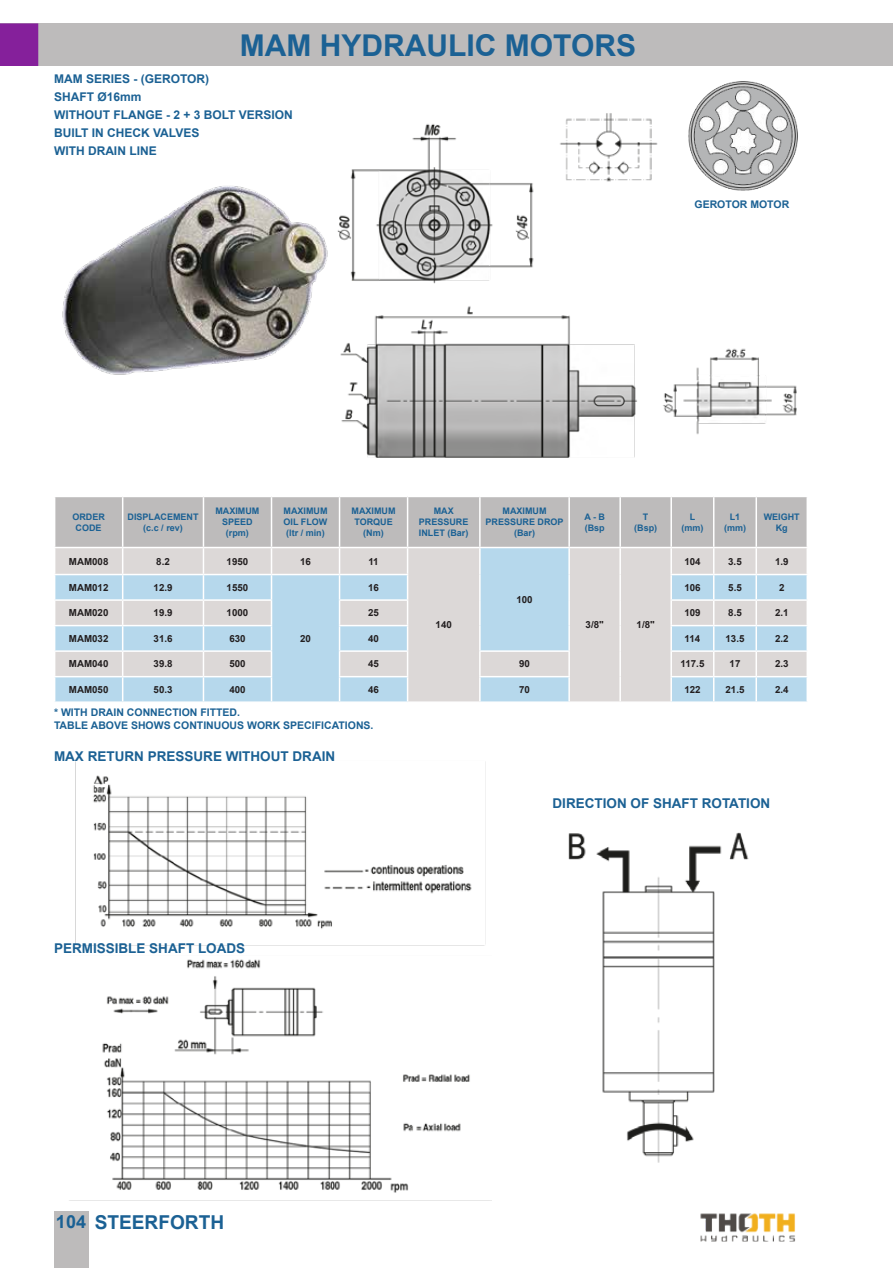
<style>
.page{position:relative;width:893px;height:1268px;background:#fff}
.page>*{position:absolute;margin:0;border:0;box-sizing:border-box;transform-origin:0 0}
.t1{font:700 30px "Arial";color:#1b6194}
.t2{font:700 19.05px "Arial";color:#1b6194}
.t3{font:700 13.5px "Arial";color:#1b6194}
.t4{font:700 12px/18px "Arial";color:#1b6194}
.t5{font:700 10.5px/12.6px "Arial";color:#1b6194}
.t6{font:700 9.75px "Arial";color:#231f20}
.t7{font:700 9px/10.8px "Arial";color:#1b6194;text-align:center}
.s1{font-size:18px}
</style>
<div class="page">
<img style="left:62px;top:186px;width:265px;height:189px">
<img style="left:327px;top:124px;width:470px;height:334px">
<img style="left:536px;top:81px;width:262px;height:119px">
<img style="left:69px;top:761px;width:422px;height:440px">
<img style="left:568px;top:832px;width:181px;height:331px">
<svg style="left:55px;top:497px;width:752px;height:204px"></svg>
<hr style="left:756px;top:675px;width:52px;height:2px;background:#fff">
<hr style="left:755px;top:677px;width:2px;height:24px;background:#fff">
<hr style="left:806px;top:677px;width:2px;height:24px;background:#fff">
<hr style="left:271px;top:497px;width:1px;height:49px;background:#fff">
<hr style="left:339px;top:497px;width:1px;height:49px;background:#fff">
<hr style="left:407px;top:497px;width:1px;height:49px;background:#fff">
<hr style="left:479px;top:497px;width:2px;height:49px;background:#fff">
<hr style="left:568px;top:497px;width:2px;height:49px;background:#fff">
<hr style="left:619px;top:497px;width:2px;height:49px;background:#fff">
<hr style="left:670px;top:497px;width:2px;height:49px;background:#fff">
<hr style="left:713px;top:497px;width:1px;height:49px;background:#fff">
<hr style="left:755px;top:497px;width:2px;height:49px;background:#fff">
<hr style="left:806px;top:497px;width:2px;height:49px;background:#fff">
<hr style="left:54px;top:546px;width:69px;height:2px;background:#fff">
<hr style="left:123px;top:546px;width:80px;height:2px;background:#fff">
<hr style="left:203px;top:546px;width:68px;height:2px;background:#fff">
<hr style="left:271px;top:546px;width:69px;height:2px;background:#fff">
<hr style="left:340px;top:546px;width:68px;height:2px;background:#fff">
<hr style="left:408px;top:546px;width:72px;height:2px;background:#fff">
<hr style="left:480px;top:546px;width:89px;height:2px;background:#fff">
<hr style="left:569px;top:546px;width:51px;height:2px;background:#fff">
<hr style="left:620px;top:546px;width:51px;height:2px;background:#fff">
<hr style="left:671px;top:546px;width:43px;height:2px;background:#fff">
<hr style="left:714px;top:546px;width:42px;height:2px;background:#fff">
<hr style="left:756px;top:546px;width:52px;height:2px;background:#fff">
<div style="left:0;top:23px;width:893px;height:43px;background:#bdbbbb"></div>
<div style="left:0;top:23px;width:38px;height:43px;background:#85209b"></div>
<div style="left:54px;top:1211px;width:34px;height:56px;background:#bdbbbb"></div>
<img style="left:700px;top:1213px;width:95px;height:29px">
<h1 class="t1" style="left:240px;top:24px;width:398px">MAM HYDRAULIC MOTORS</h1>
<p class="t4" style="left:54px;top:70px;width:240px">MAM SERIES - (GEROTOR)<br>SHAFT Ø16mm<br>WITHOUT FLANGE - 2 + 3 BOLT VERSION<br>BUILT IN CHECK VALVES<br>WITH DRAIN LINE</p>
<p class="t5" style="left:694px;top:198px;width:96px">GEROTOR MOTOR</p>
<p class="t7" style="left:72px;top:511px;width:34px">ORDER<br>CODE</p>
<p class="t7" style="left:128px;top:511px;width:73px">DISPLACEMENT (c.c / rev)</p>
<p class="t7" style="left:215px;top:506px;width:45px">MAXIMUM<br>SPEED (rpm)</p>
<p class="t7" style="left:284px;top:506px;width:45px;text-align:justify">MAXIMUM OIL FLOW (ltr / min)</p>
<p class="t7" style="left:352px;top:506px;width:45px">MAXIMUM<br>TORQUE (Nm)</p>
<p class="t7" style="left:419px;top:506px;width:51px">MAX<br>PRESSURE<br>INLET (Bar)</p>
<p class="t7" style="left:486px;top:506px;width:80px">MAXIMUM<br>PRESSURE DROP (Bar)</p>
<p class="t7" style="left:584px;top:511px;width:22px;text-align:left">A - B (Bsp</p>
<p class="t7" style="left:634px;top:511px;width:24px">T (Bsp)</p>
<p class="t7" style="left:681px;top:511px;width:23px">L (mm)</p>
<p class="t7" style="left:724px;top:511px;width:23px">L1 (mm)</p>
<p class="t7" style="left:764px;top:511px;width:37px">WEIGHT<br>Kg</p>
<p class="t6" style="left:69px;top:554px;width:41px">MAM008</p>
<p class="t6" style="left:156px;top:554px;width:15px">8.2</p>
<p class="t6" style="left:227px;top:554px;width:23px">1950</p>
<p class="t6" style="left:300px;top:554px;width:12px">16</p>
<p class="t6" style="left:368px;top:554px;width:12px">11</p>
<p class="t6" style="left:684px;top:554px;width:18px">104</p>
<p class="t6" style="left:728px;top:554px;width:15px">3.5</p>
<p class="t6" style="left:775px;top:554px;width:15px">1.9</p>
<p class="t6" style="left:69px;top:580px;width:41px">MAM012</p>
<p class="t6" style="left:154px;top:580px;width:20px">12.9</p>
<p class="t6" style="left:227px;top:580px;width:23px">1550</p>
<p class="t6" style="left:368px;top:580px;width:12px">16</p>
<p class="t6" style="left:684px;top:580px;width:18px">106</p>
<p class="t6" style="left:728px;top:580px;width:15px">5.5</p>
<p class="t6" style="left:779px;top:580px;width:7px">2</p>
<p class="t6" style="left:516px;top:592px;width:18px">100</p>
<p class="t6" style="left:69px;top:606px;width:41px">MAM020</p>
<p class="t6" style="left:154px;top:606px;width:20px">19.9</p>
<p class="t6" style="left:227px;top:606px;width:23px">1000</p>
<p class="t6" style="left:368px;top:606px;width:12px">25</p>
<p class="t6" style="left:684px;top:606px;width:18px">109</p>
<p class="t6" style="left:728px;top:606px;width:15px">8.5</p>
<p class="t6" style="left:775px;top:606px;width:15px">2.1</p>
<p class="t6" style="left:69px;top:631px;width:41px">MAM032</p>
<p class="t6" style="left:154px;top:631px;width:20px">31.6</p>
<p class="t6" style="left:229px;top:631px;width:18px">630</p>
<p class="t6" style="left:368px;top:631px;width:12px">40</p>
<p class="t6" style="left:685px;top:631px;width:17px">114</p>
<p class="t6" style="left:725px;top:631px;width:20px">13.5</p>
<p class="t6" style="left:775px;top:631px;width:15px">2.2</p>
<p class="t6" style="left:69px;top:657px;width:41px">MAM040</p>
<p class="t6" style="left:154px;top:657px;width:20px">39.8</p>
<p class="t6" style="left:229px;top:657px;width:18px">500</p>
<p class="t6" style="left:368px;top:657px;width:12px">45</p>
<p class="t6" style="left:519px;top:657px;width:12px">90</p>
<p class="t6" style="left:681px;top:657px;width:25px">117.5</p>
<p class="t6" style="left:730px;top:657px;width:12px">17</p>
<p class="t6" style="left:775px;top:657px;width:15px">2.3</p>
<p class="t6" style="left:69px;top:682px;width:41px">MAM050</p>
<p class="t6" style="left:154px;top:682px;width:20px">50.3</p>
<p class="t6" style="left:229px;top:682px;width:18px">400</p>
<p class="t6" style="left:368px;top:682px;width:12px">46</p>
<p class="t6" style="left:519px;top:682px;width:12px">70</p>
<p class="t6" style="left:684px;top:682px;width:18px">122</p>
<p class="t6" style="left:725px;top:682px;width:20px">21.5</p>
<p class="t6" style="left:775px;top:682px;width:15px">2.4</p>
<p class="t5" style="left:54px;top:706px;width:321px">* WITH DRAIN CONNECTION FITTED.<br>TABLE ABOVE SHOWS CONTINUOUS WORK SPECIFICATIONS.</p>
<p class="t6" style="left:586px;top:618px;width:20px">3/8"</p>
<p class="t6" style="left:637px;top:618px;width:20px">1/8"</p>
<p class="t6" style="left:436px;top:618px;width:18px">140</p>
<p class="t6" style="left:300px;top:631px;width:12px">20</p>
<h3 class="t3" style="left:54px;top:746px;width:283px">MAX RETURN PRESSURE WITHOUT DRAIN</h3>
<h3 class="t3" style="left:54px;top:938px;width:193px">PERMISSIBLE SHAFT LOADS</h3>
<h2 class="t2" style="left:56px;top:1208px;width:170px"><span class="s1">104</span> STEERFORTH</h2>
<h3 class="t3" style="left:552px;top:793px;width:219px">DIRECTION OF SHAFT ROTATION</h3>
</div>
